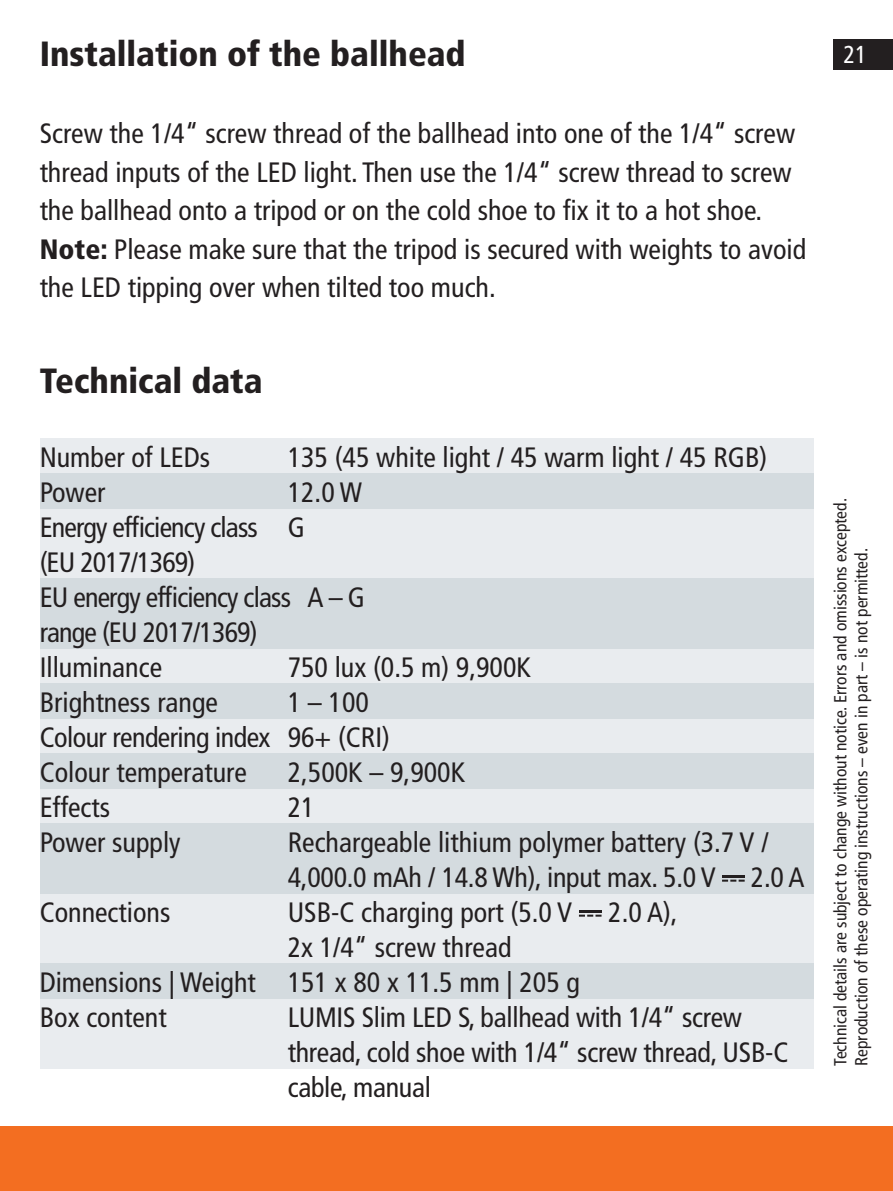
<style>
.page{position:relative;width:893px;height:1191px;background:#fff}
.page>*{position:absolute;margin:0;border:0;box-sizing:border-box;transform-origin:0 0}
.t1{font:900 condensed 35px "Frutiger LT Pro";color:#231f20}
.t2{font:condensed 28px/38.5px "Frutiger LT Pro";color:#231f20}
.t3{font:condensed 28px "Frutiger LT Pro";letter-spacing:-.03em;color:#231f20}
.t4{font:condensed 28px "Frutiger LT Pro";letter-spacing:-.02em;color:#231f20}
.t5{font:condensed 24.5px "Frutiger LT Pro";color:#fff}
.t6{font:condensed 17.5px "Frutiger LT Pro";color:#231f20}
.s1{font-weight:900}
</style>
<div class="page">
<div style="left:0;top:1126px;width:893px;height:65px;background:#f36e21"></div>
<div style="left:833px;top:40px;width:60px;height:30px;background:#231f20"></div>
<div style="left:40px;top:508px;width:774px;height:70px;background:#e9ecef"></div>
<div style="left:40px;top:438px;width:774px;height:35px;background:#e9ecef"></div>
<div style="left:40px;top:648px;width:774px;height:35px;background:#e9ecef"></div>
<div style="left:40px;top:893px;width:774px;height:70px;background:#e9ecef"></div>
<div style="left:40px;top:998px;width:774px;height:70px;background:#e9ecef"></div>
<div style="left:40px;top:718px;width:774px;height:35px;background:#e9ecef"></div>
<div style="left:40px;top:788px;width:774px;height:35px;background:#e9ecef"></div>
<div style="left:40px;top:473px;width:774px;height:35px;background:#d4dbdf"></div>
<div style="left:40px;top:578px;width:774px;height:70px;background:#d4dbdf"></div>
<div style="left:40px;top:683px;width:774px;height:35px;background:#d4dbdf"></div>
<div style="left:40px;top:963px;width:774px;height:35px;background:#d4dbdf"></div>
<div style="left:40px;top:753px;width:774px;height:35px;background:#d4dbdf"></div>
<div style="left:40px;top:823px;width:774px;height:70px;background:#d4dbdf"></div>
<svg style="left:722px;top:879px;width:23px;height:2px"></svg>
<hr style="left:722px;top:875px;width:23px;height:2px;background:#231f20">
<svg style="left:579px;top:914px;width:23px;height:2px"></svg>
<hr style="left:579px;top:910px;width:23px;height:2px;background:#231f20">
<p class="t1" style="left:40px;top:33px;width:427px">Installation of the ballhead</p>
<p class="t5" style="left:843px;top:40px;width:25px">21</p>
<p class="t2" style="left:40px;top:114px;width:757px">Screw the 1/4“ screw thread of the ballhead into one of the 1/4“ screw thread inputs of the LED light. Then use the 1/4“ screw thread to screw the ballhead onto a tripod or on the cold shoe to fix it to a hot shoe.</p>
<p class="t2" style="left:40px;top:230px;width:768px"><span class="s1">Note:</span> Please make sure that the tripod is secured with weights to avoid the LED tipping over when tilted too much.</p>
<p class="t1" style="left:40px;top:360px;width:225px">Technical data</p>
<p class="t2" style="left:40px;top:438px;width:172px">Number of LEDs</p>
<p class="t2" style="left:288px;top:438px;width:481px">135 (45 white light / 45 warm light / 45 RGB)</p>
<p class="t2" style="left:40px;top:473px;width:67px">Power</p>
<p class="t2" style="left:288px;top:473px;width:76px">12.0 W</p>
<p class="t3" style="left:40px;top:511px;width:267px">Energy efficiency class G</p>
<p class="t3" style="left:40px;top:546px;width:157px">(EU 2017/1369)</p>
<p class="t3" style="left:40px;top:581px;width:327px">EU energy efficiency class A – G</p>
<p class="t3" style="left:40px;top:616px;width:220px">range (EU 2017/1369)</p>
<p class="t2" style="left:40px;top:648px;width:124px">Illuminance</p>
<p class="t2" style="left:288px;top:648px;width:245px">750 lux (0.5 m) 9,900K</p>
<p class="t2" style="left:40px;top:683px;width:180px">Brightness range</p>
<p class="t2" style="left:288px;top:683px;width:83px">1 – 100</p>
<p class="t4" style="left:40px;top:721px;width:352px">Colour rendering index 96+ (CRI)</p>
<p class="t2" style="left:40px;top:753px;width:209px">Colour temperature</p>
<p class="t2" style="left:288px;top:753px;width:179px">2,500K – 9,900K</p>
<p class="t2" style="left:40px;top:788px;width:72px">Effects</p>
<p class="t2" style="left:288px;top:788px;width:28px">21</p>
<p class="t2" style="left:40px;top:823px;width:142px">Power supply</p>
<p class="t2" style="left:288px;top:825px;width:518px;line-height:35px">Rechargeable lithium polymer battery (3.7 V /<br>4,000.0 mAh / 14.8 Wh), input max. 5.0 V 2.0 A</p>
<p class="t2" style="left:40px;top:893px;width:132px">Connections</p>
<p class="t2" style="left:288px;top:893px;width:286px">USB-C charging port (5.0 V</p>
<p class="t2" style="left:608px;top:893px;width:71px">2.0 A),</p>
<p class="t2" style="left:288px;top:928px;width:225px">2x 1/4“ screw thread</p>
<p class="t2" style="left:40px;top:963px;width:542px">Dimensions | Weight 151 x 80 x 11.5 mm | 205 g</p>
<p class="t2" style="left:40px;top:998px;width:129px">Box content</p>
<p class="t2" style="left:288px;top:1000px;width:502px;line-height:35px">LUMIS Slim LED S, ballhead with 1/4“ screw thread, cold shoe with 1/4“ screw thread, USB-C cable, manual</p>
<p class="t6" style="left:830px;top:1066px;width:566px;rotate:-90deg">Technical details are subject to change without notice. Errors and omissions excepted.</p>
<p class="t6" style="left:851px;top:1066px;width:517px;rotate:-90deg">Reproduction of these operating instructions – even in part – is not permitted.</p>
</div>
